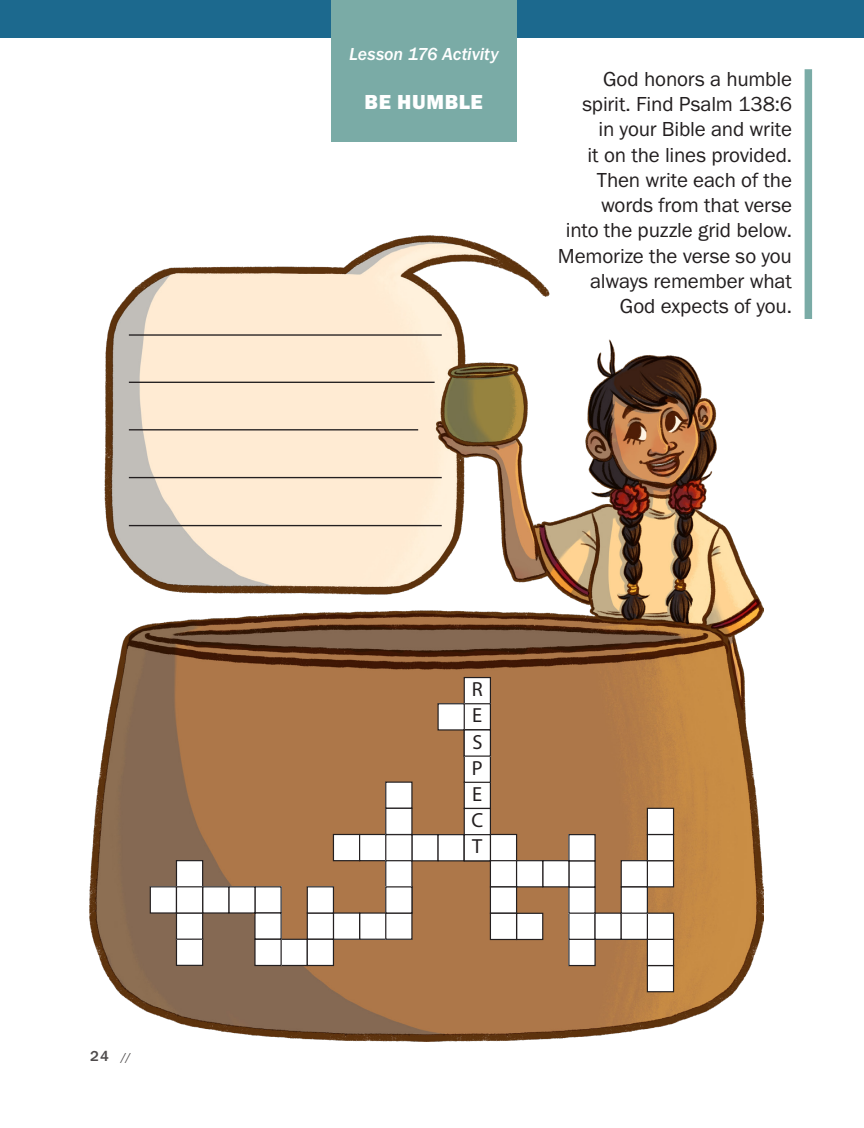
<style>
.page{position:relative;width:864px;height:1128px;background:#fff}
.page>*{position:absolute;margin:0;border:0;box-sizing:border-box;transform-origin:0 0}
.Activity_-_Text{font:21px/25.2px "Franklin Gothic URW Boo";letter-spacing:-.01em;color:#231f20;text-align:right}
.Activity_-_Tab_-_Tit{font:21px "Franklin Gothic URW Hea";letter-spacing:.03em;color:#fff}
.t1{font:20.4px/26.1px "Myriad Pro";color:#231f20;text-align:justify}
.t2{font:18px "Franklin Gothic URW Med Ita";color:#fff}
.t3{font:500 15px "Franklin Gothic URW";color:#231f20}
.s1{font-size:12px}
</style>
<div class="page">
<img style="left:90px;top:235px;width:674px;height:806px">
<div style="left:647px;top:860px;width:27px;height:26px;background:#fff"></div>
<div style="left:647px;top:860px;width:27px;height:27px;border:1px solid #231f20"></div>
<div style="left:647px;top:834px;width:27px;height:26px;background:#fff"></div>
<div style="left:647px;top:833px;width:27px;height:28px;border:1px solid #231f20"></div>
<div style="left:647px;top:808px;width:27px;height:26px;background:#fff"></div>
<div style="left:647px;top:807px;width:27px;height:28px;border:1px solid #231f20"></div>
<div style="left:647px;top:965px;width:27px;height:26px;background:#fff"></div>
<div style="left:647px;top:964px;width:27px;height:28px;border:1px solid #231f20"></div>
<div style="left:647px;top:939px;width:27px;height:26px;background:#fff"></div>
<div style="left:647px;top:938px;width:27px;height:28px;border:1px solid #231f20"></div>
<div style="left:647px;top:913px;width:27px;height:26px;background:#fff"></div>
<div style="left:647px;top:912px;width:27px;height:27px;border:1px solid #231f20"></div>
<div style="left:569px;top:939px;width:26px;height:26px;background:#fff"></div>
<div style="left:568px;top:938px;width:28px;height:28px;border:1px solid #231f20"></div>
<div style="left:621px;top:860px;width:26px;height:26px;background:#fff"></div>
<div style="left:621px;top:860px;width:27px;height:27px;border:1px solid #231f20"></div>
<div style="left:569px;top:913px;width:26px;height:26px;background:#fff"></div>
<div style="left:568px;top:912px;width:28px;height:27px;border:1px solid #231f20"></div>
<div style="left:595px;top:913px;width:26px;height:26px;background:#fff"></div>
<div style="left:594px;top:912px;width:28px;height:27px;border:1px solid #231f20"></div>
<div style="left:464px;top:677px;width:26px;height:26px;background:#fff"></div>
<div style="left:464px;top:677px;width:27px;height:27px;border:1px solid #231f20"></div>
<div style="left:621px;top:913px;width:26px;height:26px;background:#fff"></div>
<div style="left:621px;top:912px;width:27px;height:27px;border:1px solid #231f20"></div>
<div style="left:569px;top:886px;width:26px;height:27px;background:#fff"></div>
<div style="left:568px;top:886px;width:28px;height:27px;border:1px solid #231f20"></div>
<div style="left:569px;top:860px;width:26px;height:26px;background:#fff"></div>
<div style="left:568px;top:860px;width:28px;height:27px;border:1px solid #231f20"></div>
<div style="left:569px;top:834px;width:26px;height:26px;background:#fff"></div>
<div style="left:568px;top:833px;width:28px;height:28px;border:1px solid #231f20"></div>
<div style="left:621px;top:886px;width:26px;height:27px;background:#fff"></div>
<div style="left:621px;top:886px;width:27px;height:27px;border:1px solid #231f20"></div>
<div style="left:176px;top:939px;width:27px;height:26px;background:#fff"></div>
<div style="left:176px;top:938px;width:27px;height:27px;border:1px solid #231f20"></div>
<div style="left:176px;top:912px;width:27px;height:27px;background:#fff"></div>
<div style="left:176px;top:912px;width:27px;height:27px;border:1px solid #231f20"></div>
<div style="left:490px;top:834px;width:27px;height:26px;background:#fff"></div>
<div style="left:490px;top:833px;width:27px;height:28px;border:1px solid #231f20"></div>
<div style="left:333px;top:834px;width:27px;height:26px;background:#fff"></div>
<div style="left:333px;top:833px;width:27px;height:28px;border:1px solid #231f20"></div>
<div style="left:176px;top:860px;width:27px;height:26px;background:#fff"></div>
<div style="left:176px;top:859px;width:27px;height:28px;border:1px solid #231f20"></div>
<div style="left:360px;top:912px;width:26px;height:27px;background:#fff"></div>
<div style="left:543px;top:860px;width:26px;height:26px;background:#fff"></div>
<div style="left:542px;top:860px;width:28px;height:27px;border:1px solid #231f20"></div>
<div style="left:490px;top:860px;width:27px;height:26px;background:#fff"></div>
<div style="left:490px;top:860px;width:27px;height:27px;border:1px solid #231f20"></div>
<div style="left:517px;top:860px;width:26px;height:26px;background:#fff"></div>
<div style="left:516px;top:860px;width:27px;height:27px;border:1px solid #231f20"></div>
<div style="left:360px;top:834px;width:26px;height:26px;background:#fff"></div>
<div style="left:359px;top:833px;width:27px;height:28px;border:1px solid #231f20"></div>
<div style="left:333px;top:912px;width:27px;height:27px;background:#fff"></div>
<div style="left:333px;top:912px;width:27px;height:27px;border:1px solid #231f20"></div>
<div style="left:307px;top:912px;width:26px;height:27px;background:#fff"></div>
<div style="left:307px;top:912px;width:27px;height:27px;border:1px solid #231f20"></div>
<div style="left:490px;top:886px;width:27px;height:27px;background:#fff"></div>
<div style="left:490px;top:886px;width:27px;height:27px;border:1px solid #231f20"></div>
<div style="left:517px;top:913px;width:26px;height:26px;background:#fff"></div>
<div style="left:516px;top:912px;width:27px;height:27px;border:1px solid #231f20"></div>
<div style="left:490px;top:913px;width:27px;height:26px;background:#fff"></div>
<div style="left:490px;top:912px;width:27px;height:27px;border:1px solid #231f20"></div>
<div style="left:386px;top:782px;width:26px;height:26px;background:#fff"></div>
<div style="left:385px;top:781px;width:28px;height:27px;border:1px solid #231f20"></div>
<div style="left:386px;top:808px;width:26px;height:26px;background:#fff"></div>
<div style="left:385px;top:807px;width:28px;height:28px;border:1px solid #231f20"></div>
<div style="left:412px;top:834px;width:26px;height:26px;background:#fff"></div>
<div style="left:411px;top:833px;width:28px;height:28px;border:1px solid #231f20"></div>
<div style="left:438px;top:834px;width:26px;height:26px;background:#fff"></div>
<div style="left:437px;top:833px;width:28px;height:28px;border:1px solid #231f20"></div>
<div style="left:386px;top:834px;width:26px;height:26px;background:#fff"></div>
<div style="left:385px;top:833px;width:28px;height:28px;border:1px solid #231f20"></div>
<div style="left:281px;top:939px;width:26px;height:26px;background:#fff"></div>
<div style="left:281px;top:938px;width:27px;height:27px;border:1px solid #231f20"></div>
<div style="left:386px;top:860px;width:26px;height:26px;background:#fff"></div>
<div style="left:385px;top:860px;width:28px;height:27px;border:1px solid #231f20"></div>
<div style="left:386px;top:912px;width:26px;height:27px;background:#fff"></div>
<div style="left:385px;top:912px;width:28px;height:27px;border:1px solid #231f20"></div>
<div style="left:464px;top:703px;width:26px;height:26px;background:#fff"></div>
<div style="left:464px;top:703px;width:27px;height:27px;border:1px solid #231f20"></div>
<div style="left:386px;top:886px;width:26px;height:26px;background:#fff"></div>
<div style="left:385px;top:886px;width:28px;height:27px;border:1px solid #231f20"></div>
<div style="left:307px;top:886px;width:26px;height:26px;background:#fff"></div>
<div style="left:307px;top:886px;width:27px;height:27px;border:1px solid #231f20"></div>
<div style="left:307px;top:939px;width:26px;height:26px;background:#fff"></div>
<div style="left:307px;top:938px;width:27px;height:27px;border:1px solid #231f20"></div>
<div style="left:464px;top:782px;width:26px;height:26px;background:#fff"></div>
<div style="left:464px;top:781px;width:27px;height:28px;border:1px solid #231f20"></div>
<div style="left:464px;top:756px;width:26px;height:26px;background:#fff"></div>
<div style="left:464px;top:755px;width:27px;height:27px;border:1px solid #231f20"></div>
<div style="left:464px;top:729px;width:26px;height:27px;background:#fff"></div>
<div style="left:464px;top:729px;width:27px;height:27px;border:1px solid #231f20"></div>
<div style="left:464px;top:808px;width:26px;height:26px;background:#fff"></div>
<div style="left:464px;top:807px;width:27px;height:28px;border:1px solid #231f20"></div>
<div style="left:464px;top:834px;width:26px;height:26px;background:#fff"></div>
<div style="left:464px;top:833px;width:27px;height:28px;border:1px solid #231f20"></div>
<div style="left:255px;top:886px;width:26px;height:26px;background:#fff"></div>
<div style="left:254px;top:886px;width:28px;height:27px;border:1px solid #231f20"></div>
<div style="left:255px;top:912px;width:26px;height:27px;background:#fff"></div>
<div style="left:254px;top:912px;width:28px;height:27px;border:1px solid #231f20"></div>
<div style="left:229px;top:886px;width:26px;height:26px;background:#fff"></div>
<div style="left:228px;top:886px;width:28px;height:27px;border:1px solid #231f20"></div>
<div style="left:150px;top:886px;width:26px;height:26px;background:#fff"></div>
<div style="left:150px;top:886px;width:27px;height:27px;border:1px solid #231f20"></div>
<div style="left:203px;top:886px;width:26px;height:26px;background:#fff"></div>
<div style="left:202px;top:886px;width:27px;height:27px;border:1px solid #231f20"></div>
<div style="left:255px;top:939px;width:26px;height:26px;background:#fff"></div>
<div style="left:254px;top:938px;width:28px;height:27px;border:1px solid #231f20"></div>
<div style="left:438px;top:703px;width:26px;height:26px;background:#fff"></div>
<div style="left:437px;top:703px;width:28px;height:27px;border:1px solid #231f20"></div>
<div style="left:176px;top:886px;width:27px;height:26px;background:#fff"></div>
<div style="left:176px;top:886px;width:27px;height:27px;border:1px solid #231f20"></div>
<hr style="left:129px;top:334px;width:313px;height:1px;background:#231f20">
<hr style="left:129px;top:381px;width:306px;height:2px;background:#231f20">
<hr style="left:129px;top:429px;width:289px;height:1px;background:#231f20">
<hr style="left:129px;top:477px;width:313px;height:1px;background:#231f20">
<hr style="left:129px;top:525px;width:313px;height:1px;background:#231f20">
<div style="left:805px;top:69px;width:7px;height:250px;background:#7aaba6"></div>
<div style="left:0;top:0;width:864px;height:38px;background:#1c698e"></div>
<div style="left:331px;top:0;width:186px;height:142px;background:#7aaba6"></div>
<p class="t3" style="left:90px;top:1046px;width:43px">24 <span class="s1">//</span></p>
<p class="t2" style="left:349px;top:43px;width:151px">Lesson 176 Activity</p>
<p class="Activity_-_Tab_-_Tit" style="left:365px;top:88px;width:120px">BE HUMBLE</p>
<p class="Activity_-_Text" style="left:558px;top:66px;width:236px">God honors a humble spirit. Find Psalm 138:6<br>in your Bible and write<br>it on the lines provided.<br>Then write each of the words from that verse<br>into the puzzle grid below.<br>Memorize the verse so you always remember what<br>God expects of you.</p>
<p class="t1" style="left:472px;top:676px;width:12px">R</p>
<p class="t1" style="left:472px;top:702px;width:12px">E</p>
<p class="t1" style="left:472px;top:729px;width:12px">S</p>
<p class="t1" style="left:471px;top:754px;width:13px">P E C T</p>
</div>
